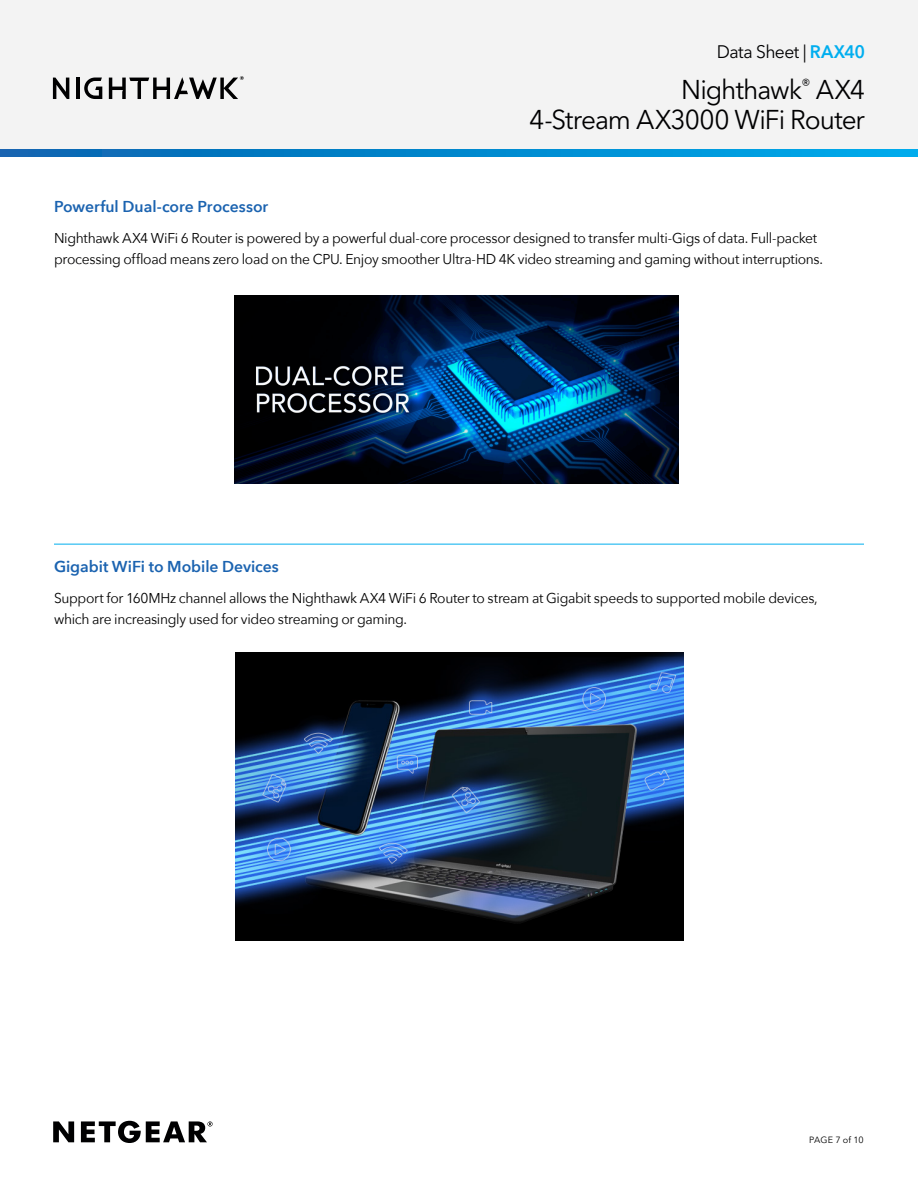
<style>
.page{position:relative;width:918px;height:1188px;background:#fff}
.page>*{position:absolute;margin:0;border:0;box-sizing:border-box;transform-origin:0 0}
.t1{font:27px/30px "Avenir Next LT Pro";letter-spacing:-.035em;color:#000001;text-align:right}
.t2{font:18px "Avenir Next LT Pro";letter-spacing:-.03em;color:#000001}
.Sub_Heads_Blue{font:600 15.75px "Avenir Next";color:#1b63b0}
.Sub_Heads_Blue_with{font:600 15.75px "Avenir Next";letter-spacing:-.005em;color:#1b63b0}
.Body_Copy{font:14.25px/21px "Avenir Next";letter-spacing:-.025em;color:#000001}
.t3{font:9px "Avenir Next LT Pro";letter-spacing:.005em;color:#000001}
.s1{font-weight:600;color:#00aeef}
</style>
<div class="page">
<div style="left:0;top:0;width:918px;height:156px;background:#f3f3f3"></div>
<svg style="left:53px;top:1121px;width:160px;height:22px"></svg>
<svg style="left:53px;top:78px;width:16px;height:21px"></svg>
<hr style="left:76px;top:78px;width:3px;height:21px;background:#000001">
<svg style="left:84px;top:78px;width:18px;height:21px"></svg>
<svg style="left:109px;top:76px;width:135px;height:23px"></svg>
<svg style="left:0;top:149px;width:918px;height:8px;background:#0287cd"></svg>
<img style="left:234px;top:296px;width:444px;height:188px">
<hr style="left:54px;top:544px;width:810px;height:1px;background:#00aeef">
<img style="left:235px;top:652px;width:448px;height:289px">
<p class="t2" style="left:717px;top:41px;width:150px">Data Sheet | <span class="s1">RAX40</span></p>
<h1 class="t1" style="left:529px;top:75px;width:337px">Nighthawk<sup>®</sup> AX4<br>4-Stream AX3000 WiFi Router</h1>
<p class="Sub_Heads_Blue" style="left:54px;top:193px;width:216px">Powerful Dual-core Processor</p>
<p class="Body_Copy" style="left:54px;top:227px;width:771px">Nighthawk AX4 WiFi 6 Router is powered by a powerful dual-core processor designed to transfer multi-Gigs of data. Full-packet processing offload means zero load on the CPU. Enjoy smoother Ultra-HD 4K video streaming and gaming without interruptions.</p>
<p class="Sub_Heads_Blue_with" style="left:54px;top:553px;width:226px">Gigabit WiFi to Mobile Devices</p>
<p class="Body_Copy" style="left:54px;top:587px;width:765px">Support for 160MHz channel allows the Nighthawk AX4 WiFi 6 Router to stream at Gigabit speeds to supported mobile devices, which are increasingly used for video streaming or gaming.</p>
<p class="t3" style="left:809px;top:1134px;width:56px">PAGE 7 of 10</p>
</div>
